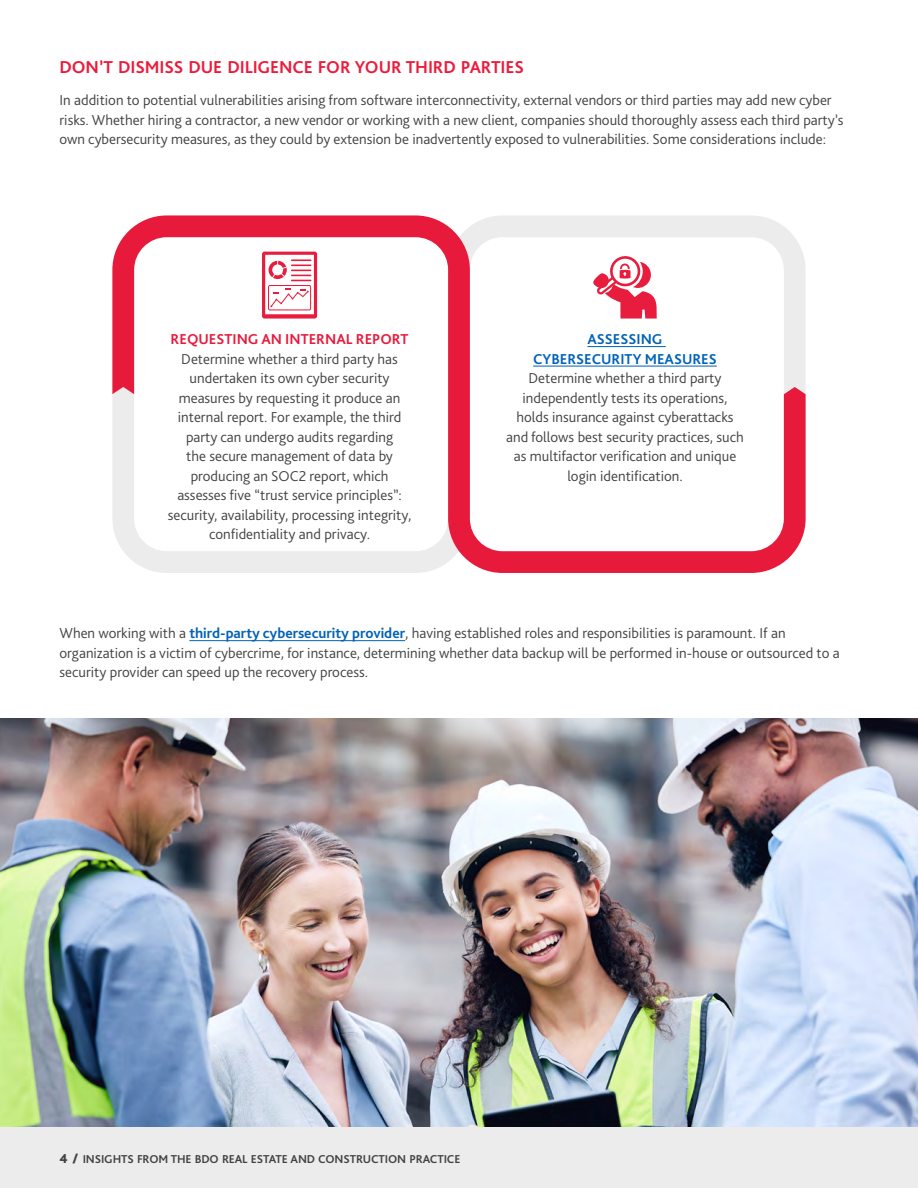
<style>
.page{position:relative;width:918px;height:1188px;background:#fff}
.page>*{position:absolute;margin:0;border:0;box-sizing:border-box;transform-origin:0 0}
.t1{font:700 18px "Bliss Pro";letter-spacing:-.005em;color:#ed1a3b}
.t2{font:300 15px/19.5px "Bliss Pro";color:#424241}
.t3{font:700 15px/19.5px "Bliss Pro";color:#0062b8;text-align:center}
.t4{font:700 15px "Bliss Pro";color:#e81a3b}
.t5{font:700 12px "Bliss Pro";letter-spacing:-.01em;color:#424241}
.s1{font-weight:700;color:#0062b8}
.s2{font-weight:800;font-size:13.5px}
</style>
<div class="page">
<hr style="left:189px;top:640px;width:216px;height:1px;background:#0062b8">
<svg style="left:112px;top:215px;width:694px;height:358px"></svg>
<img style="left:0;top:719px;width:918px;height:409px">
<svg style="left:262px;top:252px;width:55px;height:67px"></svg>
<svg style="left:593px;top:255px;width:64px;height:64px"></svg>
<div style="left:0;top:1128px;width:918px;height:60px;background:#edeced"></div>
<p class="t1" style="left:60px;top:56px;width:466px">DON’T DISMISS DUE DILIGENCE FOR YOUR THIRD PARTIES</p>
<p class="t2" style="left:60px;top:90px;width:785px">In addition to potential vulnerabilities arising from software interconnectivity, external vendors or third parties may add new cyber risks. Whether hiring a contractor, a new vendor or working with a new client, companies should thoroughly assess each third party’s own cybersecurity measures, as they could by extension be inadvertently exposed to vulnerabilities. Some considerations include:</p>
<p class="t4" style="left:171px;top:330px;width:239px">REQUESTING AN INTERNAL REPORT</p>
<p class="t2" style="left:168px;top:349px;width:245px;text-align:center">Determine whether a third party has undertaken its own cyber security measures by requesting it produce an internal report. For example, the third party can undergo audits regarding<br>the secure management of data by producing an SOC2 report, which assesses five “trust service principles”: security, availability, processing integrity, confidentiality and privacy.</p>
<p class="t3" style="left:533px;top:329px;width:185px">ASSESSING<br>CYBERSECURITY MEASURES</p>
<p class="t2" style="left:506px;top:368px;width:239px;text-align:center">Determine whether a third party independently tests its operations, holds insurance against cyberattacks and follows best security practices, such as multifactor verification and unique login identification.</p>
<p class="t2" style="left:60px;top:623px;width:782px">When working with a <span class="s1">third-party cybersecurity provider</span>, having established roles and responsibilities is paramount. If an organization is a victim of cybercrime, for instance, determining whether data backup will be performed in-house or outsourced to a security provider can speed up the recovery process.</p>
<p class="t5" style="left:60px;top:1152px;width:402px"><span class="s2">4 /</span> INSIGHTS FROM THE BDO REAL ESTATE AND CONSTRUCTION PRACTICE</p>
</div>
